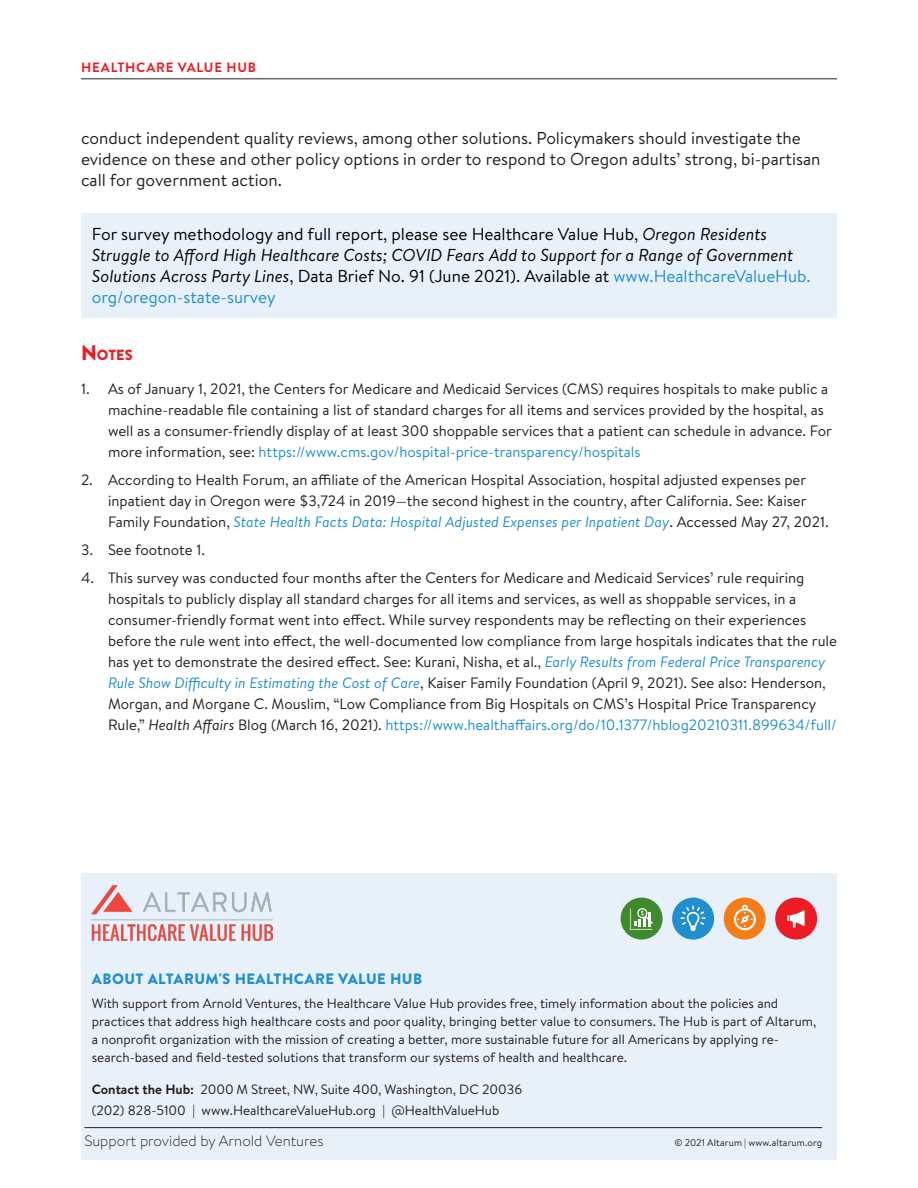
<style>
.page{position:relative;width:918px;height:1188px;background:#fff}
.page>*{position:absolute;margin:0;border:0;box-sizing:border-box;transform-origin:0 0}
.body{font:italic 17.25px/21px "Brandon Text";color:#000}
.body-2{font:17.25px/21px "Brandon Text";color:#231f20}
.Notes{font:15px/21px "Brandon Text";color:#231f20}
.t1{font:900 15px "Brandon Text";letter-spacing:.03em;color:#218fcf}
.t2{font:300 15px "Brandon Text";color:#231f20}
.Sub_Head{font:900 14.7px "Brandon Text";color:#ed1c24}
.body-3{font:13.5px/18px "Brandon Text";color:#231f20}
.t3{font:700 13.5px "Brandon Text";letter-spacing:.06em;color:#ed1c24}
.t4{font:9.75px "Brandon Text";letter-spacing:.015em;color:#231f20}
.s1{font-style:normal}
.s2{font-style:normal;color:#218fcf}
.s3{font-size:21px}
.s4{color:#218fcf}
.s5{font-style:italic;color:#218fcf}
.s6{font-style:italic}
.s7{font-weight:700}
</style>
<div class="page">
<hr style="left:81px;top:78px;width:756px;height:1px;background:#231f20">
<div style="left:81px;top:213px;width:756px;height:105px;background:#e8f0f9"></div>
<div style="left:81px;top:873px;width:756px;height:287px;background:#e8f0f9"></div>
<div style="left:724px;top:898px;width:42px;height:42px;background:#f57d17;border-radius:50%"></div>
<svg style="left:734px;top:905px;width:22px;height:25px"></svg>
<div style="left:672px;top:898px;width:42px;height:42px;background:#218fcf;border-radius:50%"></div>
<svg style="left:680px;top:906px;width:26px;height:25px"></svg>
<div style="left:775px;top:898px;width:42px;height:42px;background:#ed1c24;border-radius:50%"></div>
<svg style="left:787px;top:910px;width:18px;height:17px"></svg>
<div style="left:621px;top:898px;width:42px;height:42px;background:#408a2e;border-radius:50%"></div>
<svg style="left:630px;top:908px;width:23px;height:22px"></svg>
<img style="left:92px;top:886px;width:180px;height:55px">
<hr style="left:84px;top:1127px;width:738px;height:1px;background:#231f20">
<p class="t3" style="left:81px;top:58px;width:177px">HEALTHCARE VALUE HUB</p>
<p class="body-2" style="left:81px;top:127px;width:741px">conduct independent quality reviews, among other solutions. Policymakers should investigate the evidence on these and other policy options in order to respond to Oregon adults’ strong, bi-partisan call for government action.</p>
<p class="body" style="left:92px;top:223px;width:720px"><span class="s1">For survey methodology and full report, please see Healthcare Value Hub,</span> Oregon Residents Struggle to Afford High Healthcare Costs; COVID Fears Add to Support for a Range of Government Solutions Across Party Lines<span class="s1">, Data Brief No. 91 (June 2021). Available at</span> <span class="s2">www.HealthcareValueHub. org/oregon-state-survey</span></p>
<p class="Sub_Head" style="left:81px;top:344px;width:53px"><span class="s3">N</span> OTES</p>
<p class="Notes" style="left:108px;top:378px;width:726px;text-indent:-27px">1. As of January 1, 2021, the Centers for Medicare and Medicaid Services (CMS) requires hospitals to make public a machine-readable file containing a list of standard charges for all items and services provided by the hospital, as well as a consumer-friendly display of at least 300 shoppable services that a patient can schedule in advance. For more information, see: <span class="s4">https://www.cms.gov/hospital-price-transparency/hospitals</span></p>
<p class="Notes" style="left:108px;top:469px;width:722px;text-indent:-27px">2. According to Health Forum, an affiliate of the American Hospital Association, hospital adjusted expenses per inpatient day in Oregon were $3,724 in 2019—the second highest in the country, after California. See: Kaiser<br>Family Foundation, <span class="s5">State Health Facts Data: Hospital Adjusted Expenses per Inpatient Day</span>. Accessed May 27, 2021.</p>
<p class="Notes" style="left:81px;top:539px;width:126px">3. See footnote 1.</p>
<p class="Notes" style="left:108px;top:566px;width:731px;text-indent:-27px">4. This survey was conducted four months after the Centers for Medicare and Medicaid Services’ rule requiring hospitals to publicly display all standard charges for all items and services, as well as shoppable services, in a consumer-friendly format went into effect. While survey respondents may be reflecting on their experiences before the rule went into effect, the well-documented low compliance from large hospitals indicates that the rule has yet to demonstrate the desired effect. See: Kurani, Nisha, et al., <span class="s5">Early Results from Federal Price Transparency Rule Show Difficulty in Estimating the Cost of Care</span>, Kaiser Family Foundation (April 9, 2021). See also: Henderson, Morgan, and Morgane C. Mouslim, “Low Compliance from Big Hospitals on CMS’s Hospital Price Transparency Rule,” <span class="s6">Health Affairs</span> Blog (March 16, 2021). <span class="s4">https://www.healthaffairs.org/do/10.1377/hblog20210311.899634/full/</span></p>
<p class="t1" style="left:92px;top:968px;width:332px">ABOUT ALTARUM'S HEALTHCARE VALUE HUB</p>
<p class="body-3" style="left:92px;top:994px;width:726px">With support from Arnold Ventures, the Healthcare Value Hub provides free, timely information about the policies and practices that address high healthcare costs and poor quality, bringing better value to consumers. The Hub is part of Altarum, a nonprofit organization with the mission of creating a better, more sustainable future for all Americans by applying re&shy;search-based and field-tested solutions that transform our systems of health and healthcare.</p>
<p class="body-3" style="left:92px;top:1078px;width:432px;line-height:21px"><span class="s7">Contact the Hub:</span> 2000 M Street, NW, Suite 400, Washington, DC 20036 (202) 828-5100 | www.HealthcareValueHub.org | @HealthValueHub</p>
<p class="t2" style="left:84px;top:1131px;width:241px">Support provided by Arnold Ventures</p>
<p class="t4" style="left:674px;top:1136px;width:149px">© 2021 Altarum | www.altarum.org</p>
</div>
